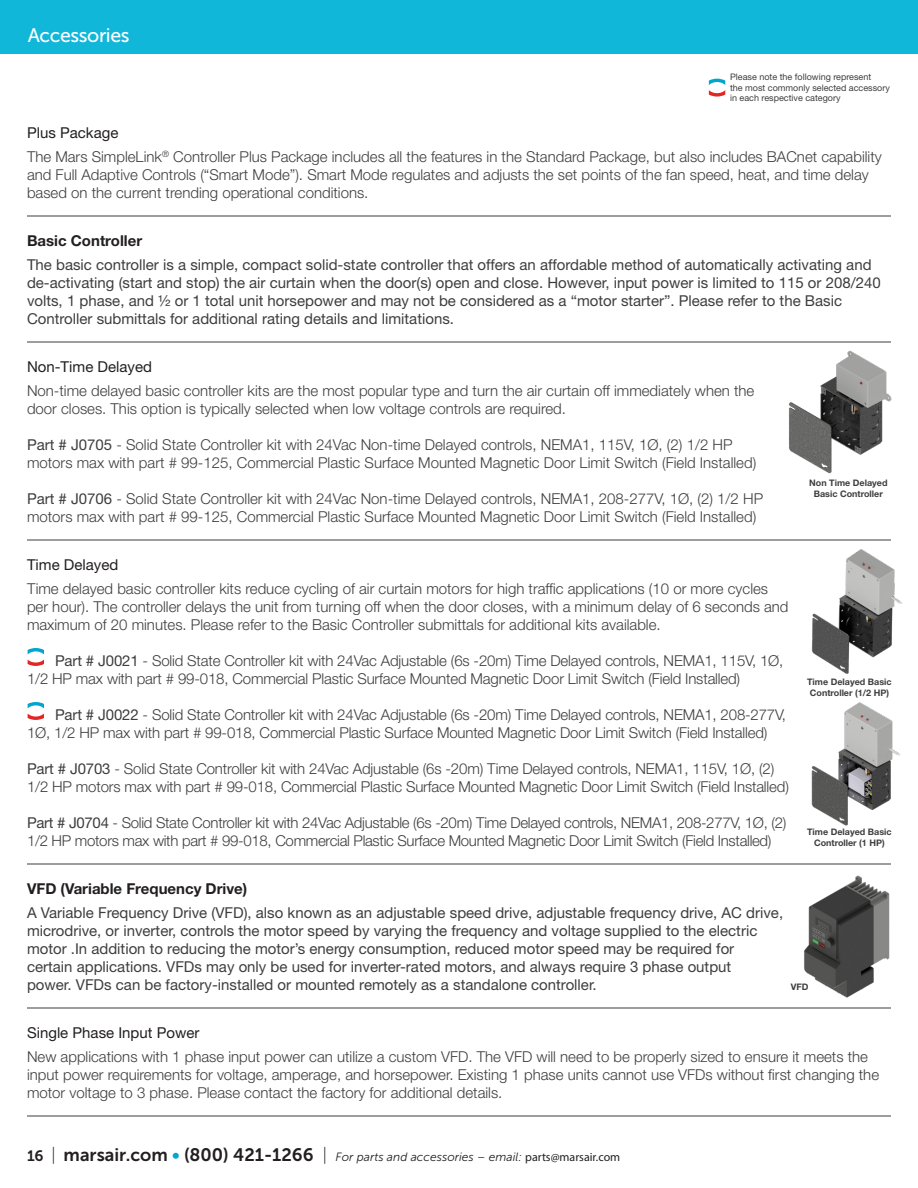
<style>
.page{position:relative;width:918px;height:1188px;background:#fff}
.page>*{position:absolute;margin:0;border:0;box-sizing:border-box;transform-origin:0 0}
.H1_Overview{font:19.5px "Museo Sans 500";letter-spacing:-.02em;color:#fff}
.ACCESSORIES_DESCRIPT{font:300 15px/18px "Helvetica Neue LT Std";color:#3e3e3f}
.ACCESSORIES_DESCRIPT-2{font:15px/18px "Helvetica Neue LT Std";color:#3e3e3f}
.ACCESSORIES_DESCRIPT-3{font:300 15px/18px "Helvetica Neue LT Std";letter-spacing:-.02em;color:#3e3e3f}
.ACCESSORIES_SUB_SUB{font:15px "Helvetica Neue LT Std";color:#231f20}
.ACCESSORIES_SUB_BLAC{font:700 15px "Helvetica Neue LT Std";color:#231f20}
.t1{font:italic 13.05px "Museo Sans 300";color:#231f20}
.MUSEO_700_11_13{font:italic 12px "Museo Sans 300";color:#231f20}
.ACCESSORIES_CAPTION{font:700 9px/10.5px "Helvetica Neue LT Std";color:#3e3e3f;text-align:center}
.ACCESSORIES_DESCRIPT-4{font:9px/10.5px "Helvetica Neue LT Std";color:#3e3e3f}
.s1{font-weight:400}
.s2{font-family:"Museo Sans 700";font-style:normal;font-size:15px}
.s3{font-family:"Museo Sans 100";font-style:normal;font-size:18px}
.s4{font-family:"Museo Sans 700";font-style:normal;font-size:18px}
.s5{font-family:"Museo Sans 700";font-style:normal;font-size:18px;color:#00a7cf}
.s6{font-family:"Myriad Pro";font-style:normal}
</style>
<div class="page">
<div style="left:0;top:0;width:918px;height:54px;background:#11b7d9"></div>
<svg style="left:709px;top:79px;width:16px;height:18px"></svg>
<hr style="left:27px;top:216px;width:864px;height:1px;background:#3e3e3f">
<hr style="left:27px;top:342px;width:864px;height:1px;background:#3e3e3f">
<hr style="left:27px;top:540px;width:864px;height:1px;background:#3e3e3f">
<hr style="left:27px;top:864px;width:864px;height:1px;background:#3e3e3f">
<hr style="left:27px;top:1008px;width:864px;height:1px;background:#3e3e3f">
<hr style="left:27px;top:1116px;width:864px;height:1px;background:#3e3e3f">
<img style="left:811px;top:549px;width:91px;height:125px">
<img style="left:811px;top:702px;width:89px;height:124px">
<img style="left:789px;top:350px;width:103px;height:124px">
<img style="left:804px;top:875px;width:86px;height:123px">
<svg style="left:28px;top:648px;width:16px;height:6px"></svg>
<svg style="left:28px;top:660px;width:16px;height:6px"></svg>
<svg style="left:28px;top:702px;width:16px;height:6px"></svg>
<svg style="left:28px;top:714px;width:16px;height:6px"></svg>
<p class="H1_Overview" style="left:28px;top:24px;width:103px">Accessories</p>
<p class="ACCESSORIES_DESCRIPT-4" style="left:730px;top:72px;width:161px">Please note the following represent<br>the most commonly selected accessory in each respective category</p>
<p class="t1" style="left:741px;top:82px;width:94px">Recommended</p>
<p class="ACCESSORIES_SUB_SUB" style="left:27px;top:124px;width:93px">Plus Package</p>
<p class="ACCESSORIES_DESCRIPT" style="left:27px;top:147px;width:856px">The Mars SimpleLink<sup>®</sup> Controller Plus Package includes all the features in the Standard Package, but also includes BACnet capability and Full Adaptive Controls (“Smart Mode”). Smart Mode regulates and adjusts the set points of the fan speed, heat, and time delay based on the current trending operational conditions.</p>
<p class="ACCESSORIES_SUB_BLAC" style="left:27px;top:231px;width:117px">Basic Controller</p>
<p class="ACCESSORIES_DESCRIPT-2" style="left:27px;top:255px;width:855px">The basic controller is a simple, compact solid-state controller that offers an affordable method of automatically activating and de-activating (start and stop) the air curtain when the door(s) open and close. However, input power is limited to 115 or 208/240 volts, 1 phase, and ½ or 1 total unit horsepower and may not be considered as a “motor starter”. Please refer to the Basic Controller submittals for additional rating details and limitations.</p>
<p class="ACCESSORIES_SUB_SUB" style="left:27px;top:358px;width:127px">Non-Time Delayed</p>
<p class="ACCESSORIES_DESCRIPT" style="left:27px;top:381px;width:729px">Non-time delayed basic controller kits are the most popular type and turn the air curtain off immediately when the door closes. This option is typically selected when low voltage controls are required.</p>
<p class="ACCESSORIES_DESCRIPT" style="left:27px;top:435px;width:731px"><span class="s1">Part # J0705</span> - Solid State Controller kit with 24Vac Non-time Delayed controls, NEMA1, 115V, 1Ø, (2) 1/2 HP motors max with part # 99-125, Commercial Plastic Surface Mounted Magnetic Door Limit Switch (Field Installed)</p>
<p class="ACCESSORIES_DESCRIPT" style="left:27px;top:489px;width:738px"><span class="s1">Part # J0706</span> - Solid State Controller kit with 24Vac Non-time Delayed controls, NEMA1, 208-277V, 1Ø, (2) 1/2 HP motors max with part # 99-125, Commercial Plastic Surface Mounted Magnetic Door Limit Switch (Field Installed)</p>
<p class="ACCESSORIES_SUB_SUB" style="left:27px;top:556px;width:93px">Time Delayed</p>
<p class="ACCESSORIES_DESCRIPT" style="left:27px;top:579px;width:763px">Time delayed basic controller kits reduce cycling of air curtain motors for high traffic applications (10 or more cycles per hour). The controller delays the unit from turning off when the door closes, with a minimum delay of 6 seconds and maximum of 20 minutes. Please refer to the Basic Controller submittals for additional kits available.</p>
<p class="ACCESSORIES_DESCRIPT" style="left:27px;top:651px;width:758px;text-indent:28px"><span class="s1">Part # J0021</span> - Solid State Controller kit with 24Vac Adjustable (6s -20m) Time Delayed controls, NEMA1, 115V, 1Ø,<br>1/2 HP max with part # 99-018, Commercial Plastic Surface Mounted Magnetic Door Limit Switch (Field Installed)</p>
<p class="ACCESSORIES_DESCRIPT" style="left:27px;top:705px;width:761px;text-indent:28px"><span class="s1">Part # J0022</span> - Solid State Controller kit with 24Vac Adjustable (6s -20m) Time Delayed controls, NEMA1, 208-277V,<br>1Ø, 1/2 HP max with part # 99-018, Commercial Plastic Surface Mounted Magnetic Door Limit Switch (Field Installed)</p>
<p class="ACCESSORIES_DESCRIPT" style="left:27px;top:759px;width:763px"><span class="s1">Part # J0703</span> - Solid State Controller kit with 24Vac Adjustable (6s -20m) Time Delayed controls, NEMA1, 115V, 1Ø, (2)<br>1/2 HP motors max with part # 99-018, Commercial Plastic Surface Mounted Magnetic Door Limit Switch (Field Installed)</p>
<p class="ACCESSORIES_DESCRIPT-3" style="left:27px;top:813px;width:761px"><span class="s1">Part # J0704</span> - Solid State Controller kit with 24Vac Adjustable (6s -20m) Time Delayed controls, NEMA1, 208-277V, 1Ø, (2)<br>1/2 HP motors max with part # 99-018, Commercial Plastic Surface Mounted Magnetic Door Limit Switch (Field Installed)</p>
<p class="ACCESSORIES_SUB_BLAC" style="left:27px;top:879px;width:222px">VFD (Variable Frequency Drive)</p>
<p class="ACCESSORIES_DESCRIPT-2" style="left:27px;top:903px;width:758px">A Variable Frequency Drive (VFD), also known as an adjustable speed drive, adjustable frequency drive, AC drive, microdrive, or inverter, controls the motor speed by varying the frequency and voltage supplied to the electric motor .In addition to reducing the motor’s energy consumption, reduced motor speed may be required for certain applications. VFDs may only be used for inverter-rated motors, and always require 3 phase output<br>power. VFDs can be factory-installed or mounted remotely as a standalone controller.</p>
<p class="ACCESSORIES_SUB_SUB" style="left:27px;top:1024px;width:174px">Single Phase Input Power</p>
<p class="ACCESSORIES_DESCRIPT" style="left:27px;top:1047px;width:854px">New applications with 1 phase input power can utilize a custom VFD. The VFD will need to be properly sized to ensure it meets the input power requirements for voltage, amperage, and horsepower. Existing 1 phase units cannot use VFDs without first changing the motor voltage to 3 phase. Please contact the factory for additional details.</p>
<p class="ACCESSORIES_CAPTION" style="left:809px;top:477px;width:80px">Non Time Delayed<br>Basic Controller</p>
<p class="t1" style="left:60px;top:652px;width:94px">Recommended</p>
<p class="ACCESSORIES_CAPTION" style="left:807px;top:676px;width:86px">Time Delayed Basic<br>Controller (1/2 HP)</p>
<p class="t1" style="left:60px;top:706px;width:94px">Recommended</p>
<p class="ACCESSORIES_CAPTION" style="left:807px;top:826px;width:86px">Time Delayed Basic<br>Controller (1 HP)</p>
<p class="ACCESSORIES_CAPTION" style="left:791px;top:981px;width:19px">VFD</p>
<p class="MUSEO_700_11_13" style="left:27px;top:1150px;width:595px"><span class="s2">16</span> <span class="s3">|</span> <span class="s4">marsair.com</span> <span class="s5">•</span> <span class="s4">(800) 421-1266</span> <span class="s3">|</span> For parts and accessories – email: <span class="s6">parts@marsair.com</span></p>
</div>
